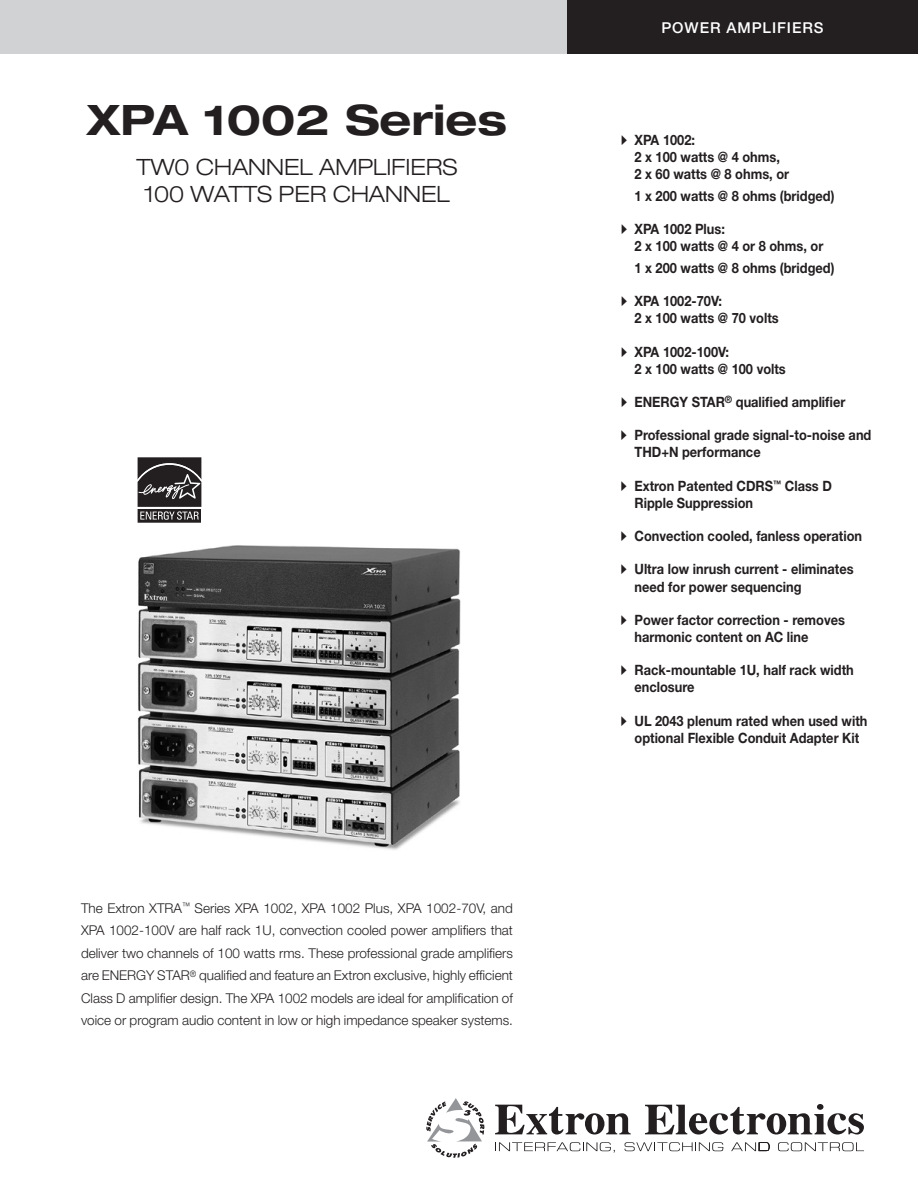
<style>
.page{position:relative;width:918px;height:1188px;background:#fff}
.page>*{position:absolute;margin:0;border:0;box-sizing:border-box;transform-origin:0 0}
.cover_product_name{font:700 expanded 42px "Helvetica Neue LT Std";color:#231f20}
.cover_product_subti{font:300 expanded 22.5px "Helvetica Neue LT Std";color:#231f20}
.cover_category{font:500 15px "Helvetica Neue LT Std";letter-spacing:.06em;color:#fff}
.t1{font:700 14.25px/17.1px "Helvetica Neue LT Std";color:#231f20;scale:.9 1}
.cover_teaser_paragr{font:300 13.5px/22.5px "Helvetica Neue LT Std";color:#231f20;text-align:justify}
.s1{font-family:"Quick Type Pi";font-weight:400}
</style>
<div class="page">
<div style="left:0;top:0;width:581px;height:54px;background:#d1d2d4"></div>
<div style="left:567px;top:0;width:351px;height:54px;background:#231f20"></div>
<svg style="left:426px;top:1098px;width:58px;height:60px"></svg>
<svg style="left:495px;top:1105px;width:136px;height:30px"></svg>
<svg style="left:645px;top:1105px;width:219px;height:30px"></svg>
<svg style="left:495px;top:1142px;width:120px;height:11px"></svg>
<svg style="left:625px;top:1142px;width:98px;height:9px"></svg>
<svg style="left:731px;top:1142px;width:39px;height:9px"></svg>
<svg style="left:778px;top:1142px;width:86px;height:9px"></svg>
<img style="left:138px;top:545px;width:323px;height:305px">
<svg style="left:137px;top:457px;width:65px;height:66px;background:#4e4b4c"></svg>
<p class="cover_product_name" style="left:87px;top:94px;width:422px">XPA 1002 Series</p>
<p class="cover_product_subti" style="left:137px;top:154px;width:322px">TW0 CHANNEL AMPLIFIERS</p>
<p class="cover_product_subti" style="left:144px;top:181px;width:307px">100 WATTS PER CHANNEL</p>
<p class="cover_teaser_paragr" style="left:81px;top:896px;width:433px">The Extron XTRA<sup>™</sup> Series XPA 1002, XPA 1002 Plus, XPA 1002-70V, and XPA 1002-100V are half rack 1U, convection cooled power amplifiers that deliver two channels of 100 watts rms. These professional grade amplifiers are ENERGY STAR<sup>®</sup> qualified and feature an Extron exclusive, highly efficient Class D amplifier design. The XPA 1002 models are ideal for amplification of voice or program audio content in low or high impedance speaker systems.</p>
<p class="cover_category" style="left:661px;top:19px;width:164px">POWER AMPLIFIERS</p>
<p class="t1" style="left:634px;top:131px;width:173px;text-indent:-14px"><span class="s1">A</span> XPA 1002:<br>2 x 100 watts @ 4 ohms,<br>2 x 60 watts @ 8 ohms, or</p>
<p class="t1" style="left:634px;top:187px;width:224px">1 x 200 watts @ 8 ohms (bridged)</p>
<p class="t1" style="left:634px;top:220px;width:211px;text-indent:-14px"><span class="s1">A</span> XPA 1002 Plus:<br>2 x 100 watts @ 4 or 8 ohms, or</p>
<p class="t1" style="left:634px;top:259px;width:224px">1 x 200 watts @ 8 ohms (bridged)</p>
<p class="t1" style="left:634px;top:292px;width:162px;text-indent:-14px"><span class="s1">A</span> XPA 1002-70V:<br>2 x 100 watts @ 70 volts</p>
<p class="t1" style="left:634px;top:343px;width:170px;text-indent:-14px"><span class="s1">A</span> XPA 1002-100V:<br>2 x 100 watts @ 100 volts</p>
<p class="t1" style="left:621px;top:393px;width:251px"><span class="s1">A</span> ENERGY STAR<sup>®</sup> qualified amplifier</p>
<p class="t1" style="left:634px;top:426px;width:265px;text-indent:-14px"><span class="s1">A</span> Professional grade signal-to-noise and<br>THD+N performance</p>
<p class="t1" style="left:634px;top:477px;width:221px;text-indent:-14px"><span class="s1">A</span> Extron Patented CDRS<sup>™</sup> Class D<br>Ripple Suppression</p>
<p class="t1" style="left:621px;top:527px;width:270px"><span class="s1">A</span> Convection cooled, fanless operation</p>
<p class="t1" style="left:634px;top:561px;width:245px;text-indent:-14px"><span class="s1">A</span> Ultra low inrush current - eliminates need for power sequencing</p>
<p class="t1" style="left:634px;top:611px;width:235px;text-indent:-14px"><span class="s1">A</span> Power factor correction - removes harmonic content on AC line</p>
<p class="t1" style="left:634px;top:661px;width:245px;text-indent:-14px"><span class="s1">A</span> Rack-mountable 1U, half rack width enclosure</p>
<p class="t1" style="left:621px;top:712px;width:275px;text-align:center"><span class="s1">A</span> UL 2043 plenum rated when used with optional Flexible Conduit Adapter Kit</p>
</div>
